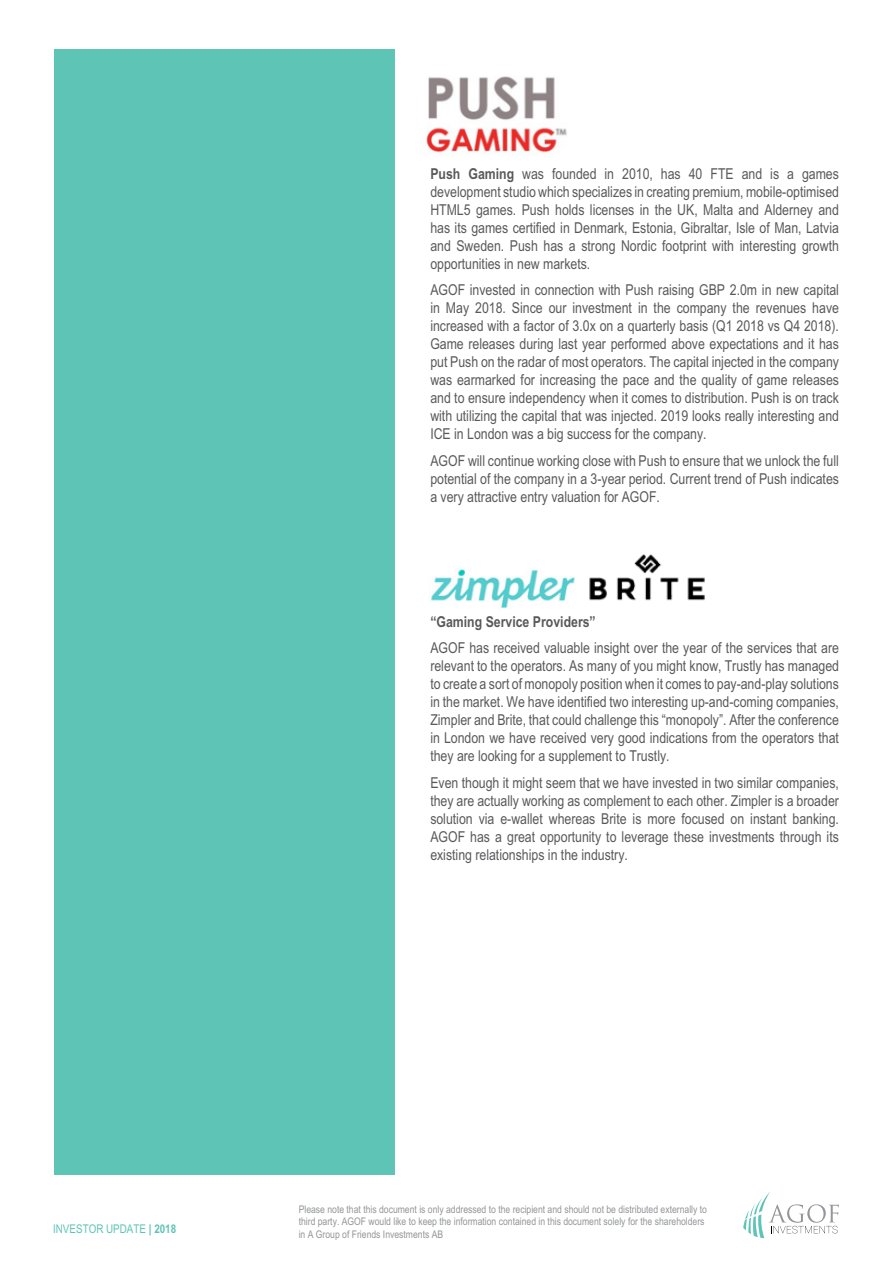
<style>
.page{position:relative;width:893px;height:1263px;background:#fff}
.page>*{position:absolute;margin:0;border:0;box-sizing:border-box;transform-origin:0 0}
.t1{font:condensed 15px/18px "M Arial";color:#58595b;text-align:justify}
.t2{font:700 condensed 15px "M Arial";color:#58595b}
.t3{font:condensed 12px "M Arial";color:#5ec4b6}
.t4{font:condensed 10.5px/12.6px "M Arial";color:#939598}
.s1{font-weight:700}
</style>
<div class="page">
<svg style="left:743px;top:1193px;width:96px;height:45px"></svg>
<div style="left:54px;top:50px;width:340px;height:1125px;background:#5ec4b6"></div>
<img style="left:426px;top:76px;width:141px;height:78px">
<img style="left:431px;top:567px;width:144px;height:41px">
<img style="left:589px;top:554px;width:116px;height:47px">
<p class="t1" style="left:430px;top:164px;width:410px"><span class="s1">Push Gaming</span> was founded in 2010, has 40 FTE and is a games development studio which specializes in creating premium, mobile-optimised HTML5 games. Push holds licenses in the UK, Malta and Alderney and has its games certified in Denmark, Estonia, Gibraltar, Isle of Man, Latvia and Sweden. Push has a strong Nordic footprint with interesting growth opportunities in new markets.</p>
<p class="t1" style="left:430px;top:281px;width:410px">AGOF invested in connection with Push raising GBP 2.0m in new capital in May 2018. Since our investment in the company the revenues have increased with a factor of 3.0x on a quarterly basis (Q1 2018 vs Q4 2018).<br>Game releases during last year performed above expectations and it has put Push on the radar of most operators. The capital injected in the company was earmarked for increasing the pace and the quality of game releases and to ensure independency when it comes to distribution. Push is on track with utilizing the capital that was injected. 2019 looks really interesting and ICE in London was a big success for the company.</p>
<p class="t1" style="left:430px;top:451px;width:410px">AGOF will continue working close with Push to ensure that we unlock the full potential of the company in a 3-year period. Current trend of Push indicates a very attractive entry valuation for AGOF.</p>
<p class="t2" style="left:430px;top:613px;width:167px">“Gaming Service Providers”</p>
<p class="t1" style="left:430px;top:639px;width:410px">AGOF has received valuable insight over the year of the services that are relevant to the operators. As many of you might know, Trustly has managed to create a sort of monopoly position when it comes to pay-and-play solutions in the market. We have identified two interesting up-and-coming companies, Zimpler and Brite, that could challenge this “monopoly”. After the conference in London we have received very good indications from the operators that they are looking for a supplement to Trustly.</p>
<p class="t1" style="left:430px;top:773px;width:410px">Even though it might seem that we have invested in two similar companies, they are actually working as complement to each other. Zimpler is a broader solution via e-wallet whereas Brite is more focused on instant banking.<br>AGOF has a great opportunity to leverage these investments through its existing relationships in the industry.</p>
<p class="t3" style="left:53px;top:1222px;width:125px">INVESTOR UPDATE <span class="s1">| 2018</span></p>
<p class="t4" style="left:299px;top:1203px;width:410px">Please note that this document is only addressed to the recipient and should not be distributed externally to third party. AGOF would like to keep the information contained in this document solely for the shareholders in A Group of Friends Investments AB</p>
</div>
